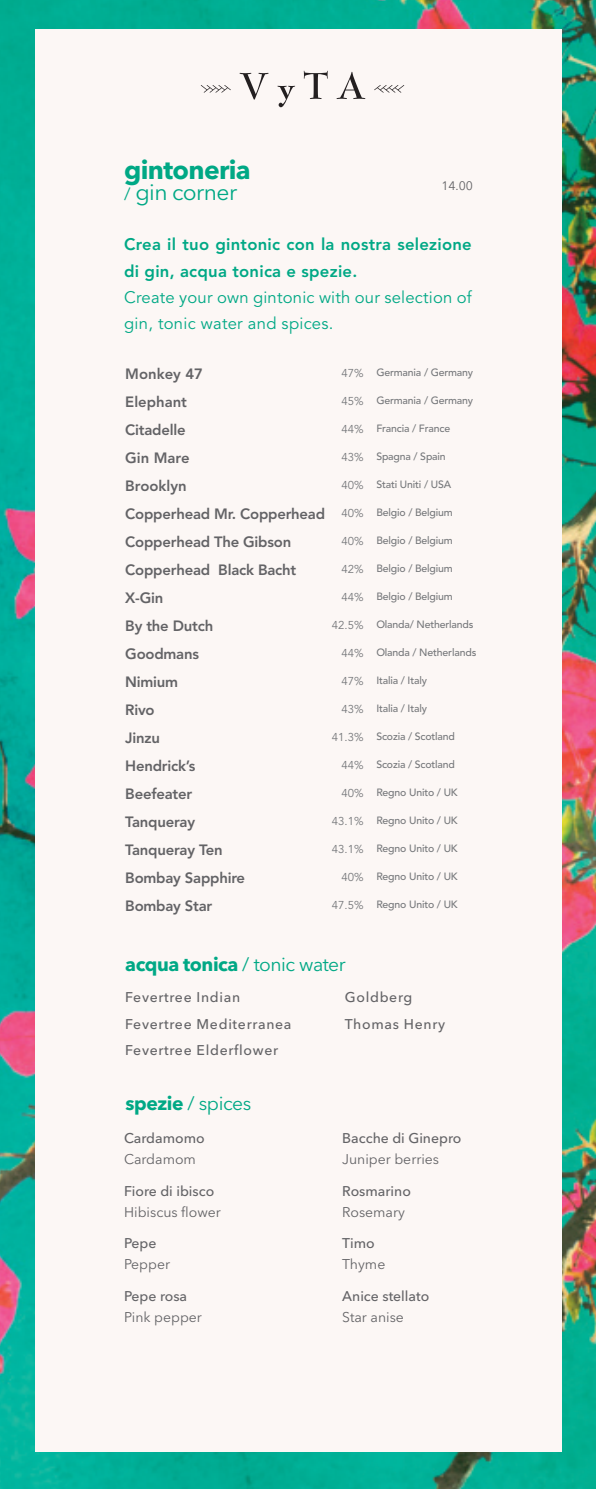
<style>
.page{position:relative;width:596px;height:1489px;background:#fff}
.page>*{position:absolute;margin:0;border:0;box-sizing:border-box;transform-origin:0 0}
.t1{font:700 26.25px "Avenir Next";letter-spacing:-.025em;color:#00a885}
.t2{font:22.75px "Avenir Next";letter-spacing:-.025em;color:#00a885}
.t3{font:700 19.25px "Avenir Next";letter-spacing:-.025em;color:#00a885}
.t4{font:19.25px "Avenir Next";letter-spacing:-.025em;color:#00a885}
.t5{font:16.62px/26.2px "Avenir";letter-spacing:.015em;color:#00a885}
.t6{font:800 16.62px/26.2px "Avenir";letter-spacing:.015em;color:#00a885}
.t7{font:800 14.88px/28px "Avenir";letter-spacing:-.015em;color:#636366}
.t8{font:500 14px/26.2px "Avenir Next";letter-spacing:.05em;color:#636366}
.t9{font:500 14px "Avenir Next";color:#636366}
.t10{font:14px "Avenir Next";color:#636366}
.t11{font:12.25px "Avenir Next";color:#636366}
.t12{font:11.38px "Avenir";color:#76787b}
.t13{font:500 10.5px "Avenir";letter-spacing:-.015em;color:#76787b}
.s1{font-size:17.5px}
.s2{font-weight:400}
.s3{font-weight:700}
</style>
<div class="page">
<img style="left:0;top:0;width:595px;height:1488px">
<div style="left:35px;top:29px;width:526px;height:1422px;background:#fcf7f5"></div>
<svg style="left:201px;top:85px;width:30px;height:8px"></svg>
<svg style="left:239px;top:73px;width:29px;height:27px"></svg>
<svg style="left:277px;top:86px;width:18px;height:21px"></svg>
<svg style="left:303px;top:71px;width:24px;height:28px"></svg>
<svg style="left:336px;top:72px;width:29px;height:27px"></svg>
<svg style="left:374px;top:85px;width:30px;height:8px"></svg>
<h1 class="t1" style="left:124px;top:159px;width:128px">gintoneria</h1>
<h2 class="t2" style="left:124px;top:183px;width:114px"><span class="s1">/</span> gin corner</h2>
<p class="t11" style="left:441px;top:181px;width:33px">14.00</p>
<h3 class="t6" style="left:124px;top:233px;width:349px">Crea il tuo gintonic con la nostra selezione di gin, acqua tonica e spezie.</h3>
<h3 class="t5" style="left:124px;top:285px;width:349px">Create your own gintonic with our selection of gin, tonic water and spices.</h3>
<p class="t7" style="left:125px;top:361px;width:201px">Monkey 47<br>Elephant<br>Citadelle<br>Gin Mare<br>Brooklyn<br>Copperhead Mr. Copperhead<br>Copperhead The Gibson<br>Copperhead Black Bacht<br>X-Gin<br>By the Dutch<br>Goodmans<br>Nimium<br>Rivo<br>Jinzu<br>Hendrick’s<br>Beefeater<br>Tanqueray<br>Tanqueray Ten<br>Bombay Sapphire<br>Bombay Star</p>
<p class="t12" style="left:341px;top:368px;width:24px">47%</p>
<p class="t13" style="left:376px;top:368px;width:98px">Germania / Germany</p>
<p class="t13" style="left:376px;top:396px;width:98px">Germania / Germany</p>
<p class="t13" style="left:376px;top:424px;width:75px">Francia / France</p>
<p class="t13" style="left:376px;top:452px;width:71px">Spagna / Spain</p>
<p class="t13" style="left:376px;top:480px;width:76px">Stati Uniti / USA</p>
<p class="t13" style="left:376px;top:508px;width:78px">Belgio / Belgium</p>
<p class="t13" style="left:376px;top:536px;width:78px">Belgio / Belgium</p>
<p class="t13" style="left:376px;top:564px;width:78px">Belgio / Belgium</p>
<p class="t13" style="left:376px;top:592px;width:78px">Belgio / Belgium</p>
<p class="t13" style="left:376px;top:620px;width:99px">Olanda/ Netherlands</p>
<p class="t13" style="left:376px;top:648px;width:101px">Olanda / Netherlands</p>
<p class="t13" style="left:376px;top:676px;width:52px">Italia / Italy</p>
<p class="t13" style="left:376px;top:704px;width:52px">Italia / Italy</p>
<p class="t13" style="left:376px;top:732px;width:80px">Scozia / Scotland</p>
<p class="t13" style="left:376px;top:760px;width:80px">Scozia / Scotland</p>
<p class="t13" style="left:376px;top:788px;width:83px">Regno Unito / UK</p>
<p class="t13" style="left:376px;top:816px;width:83px">Regno Unito / UK</p>
<p class="t13" style="left:376px;top:844px;width:83px">Regno Unito / UK</p>
<p class="t13" style="left:376px;top:872px;width:83px">Regno Unito / UK</p>
<p class="t13" style="left:376px;top:900px;width:83px">Regno Unito / UK</p>
<p class="t12" style="left:341px;top:396px;width:24px">45%</p>
<p class="t12" style="left:341px;top:424px;width:24px">44%</p>
<p class="t12" style="left:341px;top:452px;width:24px">43%</p>
<p class="t12" style="left:341px;top:480px;width:24px">40%</p>
<p class="t12" style="left:341px;top:508px;width:24px">40%</p>
<p class="t12" style="left:341px;top:536px;width:24px">40%</p>
<p class="t12" style="left:341px;top:564px;width:24px">42%</p>
<p class="t12" style="left:341px;top:592px;width:24px">44%</p>
<p class="t12" style="left:332px;top:620px;width:33px">42.5%</p>
<p class="t12" style="left:341px;top:648px;width:24px">44%</p>
<p class="t12" style="left:341px;top:676px;width:24px">47%</p>
<p class="t12" style="left:341px;top:704px;width:24px">43%</p>
<p class="t12" style="left:332px;top:732px;width:33px">41.3%</p>
<p class="t12" style="left:341px;top:760px;width:24px">44%</p>
<p class="t12" style="left:341px;top:788px;width:24px">40%</p>
<p class="t12" style="left:332px;top:816px;width:33px">43.1%</p>
<p class="t12" style="left:332px;top:844px;width:33px">43.1%</p>
<p class="t12" style="left:341px;top:872px;width:24px">40%</p>
<p class="t12" style="left:332px;top:900px;width:33px">47.5%</p>
<h3 class="t3" style="left:125px;top:956px;width:222px">acqua tonica <span class="s2">/ tonic water</span></h3>
<h3 class="t8" style="left:125px;top:985px;width:167px">Fevertree Indian<br>Fevertree Mediterranea<br>Fevertree Elderflower</h3>
<h3 class="t8" style="left:344px;top:985px;width:102px">Goldberg<br>Thomas Henry</h3>
<h3 class="t4" style="left:125px;top:1095px;width:127px"><span class="s3">spezie</span> / spices</h3>
<h3 class="t9" style="left:124px;top:1132px;width:82px">Cardamomo</h3>
<h3 class="t10" style="left:124px;top:1153px;width:73px">Cardamom</h3>
<h3 class="t9" style="left:124px;top:1185px;width:92px">Fiore di ibisco</h3>
<h3 class="t10" style="left:124px;top:1206px;width:98px">Hibiscus flower</h3>
<h3 class="t9" style="left:124px;top:1237px;width:34px">Pepe</h3>
<h3 class="t10" style="left:124px;top:1258px;width:47px">Pepper</h3>
<h3 class="t9" style="left:124px;top:1290px;width:64px">Pepe rosa</h3>
<h3 class="t10" style="left:124px;top:1311px;width:79px">Pink pepper</h3>
<h3 class="t9" style="left:342px;top:1132px;width:121px">Bacche di Ginepro</h3>
<h3 class="t10" style="left:342px;top:1153px;width:98px">Juniper berries</h3>
<h3 class="t9" style="left:342px;top:1185px;width:70px">Rosmarino</h3>
<h3 class="t10" style="left:342px;top:1206px;width:64px">Rosemary</h3>
<h3 class="t9" style="left:342px;top:1237px;width:34px">Timo</h3>
<h3 class="t10" style="left:342px;top:1258px;width:45px">Thyme</h3>
<h3 class="t9" style="left:342px;top:1290px;width:88px">Anice stellato</h3>
<h3 class="t10" style="left:342px;top:1311px;width:63px">Star anise</h3>
</div>
